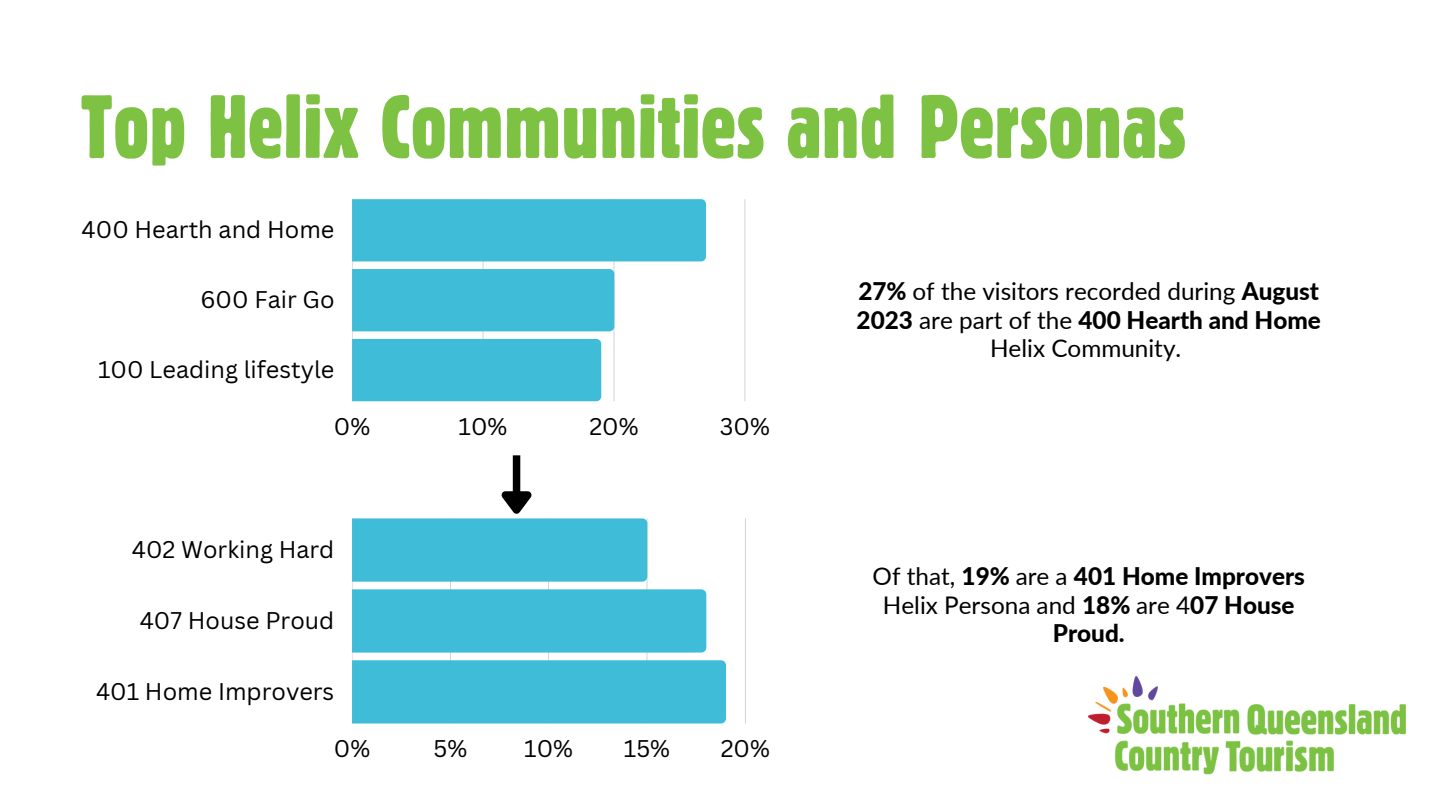
<style>
.page{position:relative;width:1440px;height:810px;background:#fff}
.page>*{position:absolute;margin:0;border:0;box-sizing:border-box;transform-origin:0 0}
.t1{font:86.4px "Alive";color:#7dc242}
.t2{font:24.3px/28.5px "Lato";color:#000;text-align:center}
.t3{font:800 24.3px/28.5px "Lato";color:#000;text-align:center}
.t4{font:23.5px "Canva Sans";color:#000}
.s1{font-weight:800}
.s2{font-weight:400}
</style>
<div class="page">
<img style="left:1089px;top:676px;width:316px;height:99px">
<svg style="left:352px;top:518px;width:394px;height:206px"></svg>
<div style="left:352px;top:589px;width:354px;height:64px;background:#3ebcd8"></div>
<div style="left:352px;top:660px;width:374px;height:64px;background:#3ebcd8"></div>
<svg style="left:352px;top:199px;width:393px;height:202px"></svg>
<div style="left:352px;top:199px;width:354px;height:62px;background:#3ebcd8"></div>
<div style="left:352px;top:269px;width:262px;height:62px;background:#3ebcd8"></div>
<div style="left:352px;top:339px;width:249px;height:62px;background:#3ebcd8"></div>
<div style="left:513px;top:455px;width:7px;height:38px;background:#000"></div>
<svg style="left:352px;top:484px;width:295px;height:98px"></svg>
<p class="t1" style="left:81px;top:89px;width:1107px">Top Helix Communities and Personas</p>
<p class="t4" style="left:82px;top:213px;width:254px">400 Hearth and Home</p>
<p class="t4" style="left:201px;top:283px;width:136px">600 Fair Go</p>
<p class="t4" style="left:98px;top:353px;width:238px">100 Leading lifestyle</p>
<p class="t4" style="left:334px;top:410px;width:38px">0%</p>
<p class="t4" style="left:459px;top:410px;width:50px">10%</p>
<p class="t4" style="left:589px;top:410px;width:51px">20%</p>
<p class="t4" style="left:720px;top:410px;width:51px">30%</p>
<p class="t4" style="left:132px;top:533px;width:204px">402 Working Hard</p>
<p class="t4" style="left:140px;top:604px;width:196px">407 House Proud</p>
<p class="t4" style="left:96px;top:675px;width:240px">401 Home Improvers</p>
<p class="t4" style="left:334px;top:732px;width:38px">0%</p>
<p class="t4" style="left:433px;top:732px;width:35px">5%</p>
<p class="t4" style="left:524px;top:732px;width:50px">10%</p>
<p class="t4" style="left:624px;top:732px;width:48px">15%</p>
<p class="t4" style="left:721px;top:732px;width:51px">20%</p>
<p class="t2" style="left:857px;top:277px;width:466px"><span class="s1">27%</span> of the visitors recorded during <span class="s1">August<br>2023</span> are part of the <span class="s1">400 Hearth and Home<br></span>Helix Community.</p>
<p class="t3" style="left:873px;top:562px;width:434px"><span class="s2">Of that,</span> 19% <span class="s2">are a</span> 401 Home Improvers<br><span class="s2">Helix Persona and</span> 18% <span class="s2">are 4</span>07 House<br>Proud.</p>
</div>
